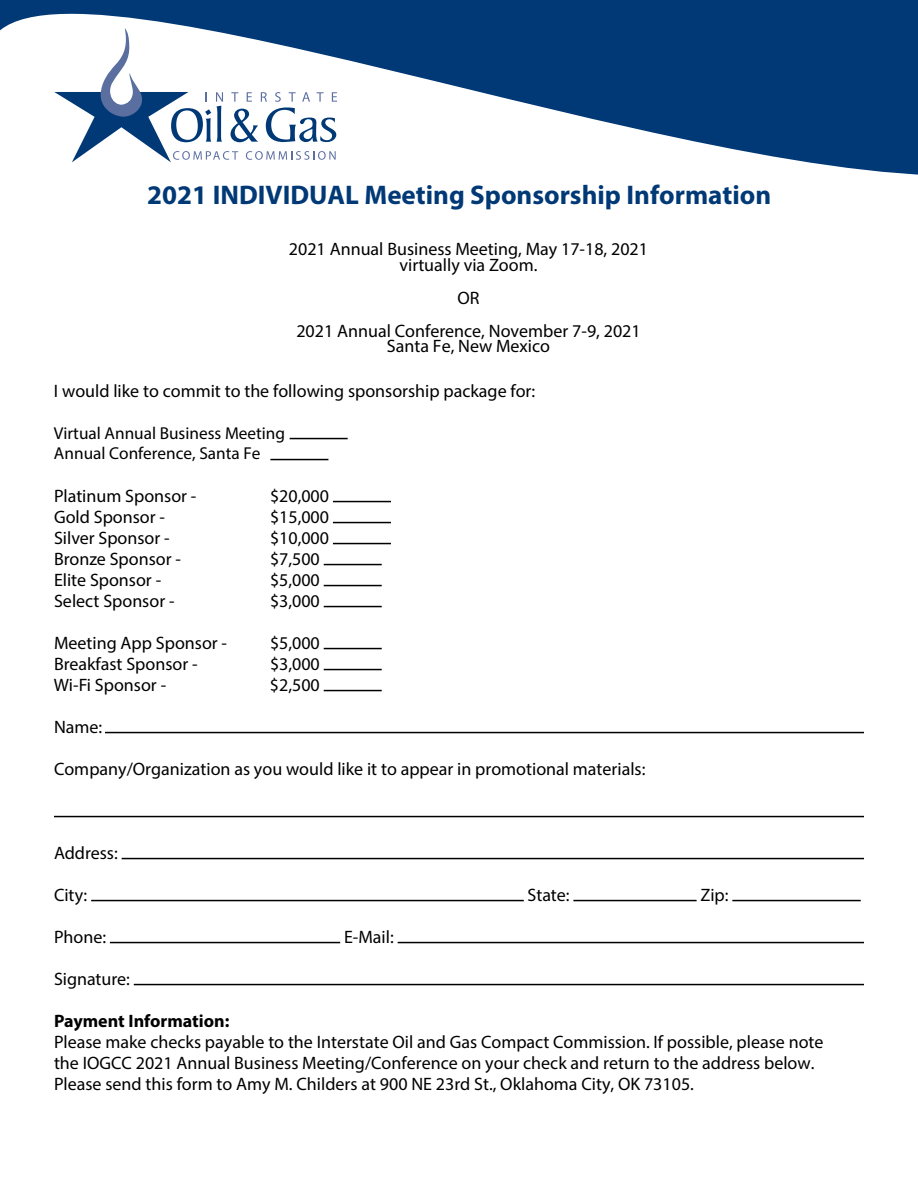
<style>
.page{position:relative;width:918px;height:1188px;background:#fff}
.page>*{position:absolute;margin:0;border:0;box-sizing:border-box;transform-origin:0 0}
.t1{font:700 27px "Myriad Pro";color:#003976}
.t2{font:18px/21px "Myriad Pro";color:#000;text-align:center}
.t3{font:700 18px "Myriad Pro";color:#000}
.t4{font:17.25px/19.6px "Myriad Pro";color:#000}
</style>
<div class="page">
<svg style="left:0;top:0;width:918px;height:175px;fill:#003976"></svg>
<hr style="left:290px;top:438px;width:58px;height:1px;background:#000">
<hr style="left:270px;top:459px;width:58px;height:1px;background:#000">
<hr style="left:333px;top:501px;width:58px;height:1px;background:#000">
<hr style="left:333px;top:522px;width:58px;height:1px;background:#000">
<hr style="left:333px;top:543px;width:58px;height:1px;background:#000">
<hr style="left:324px;top:564px;width:58px;height:1px;background:#000">
<hr style="left:324px;top:585px;width:58px;height:1px;background:#000">
<hr style="left:324px;top:606px;width:58px;height:1px;background:#000">
<hr style="left:324px;top:648px;width:58px;height:1px;background:#000">
<hr style="left:324px;top:669px;width:58px;height:1px;background:#000">
<hr style="left:324px;top:690px;width:58px;height:1px;background:#000">
<hr style="left:105px;top:732px;width:759px;height:1px;background:#000">
<hr style="left:54px;top:816px;width:810px;height:1px;background:#000">
<hr style="left:122px;top:858px;width:742px;height:1px;background:#000">
<hr style="left:91px;top:900px;width:433px;height:1px;background:#000">
<hr style="left:573px;top:900px;width:124px;height:1px;background:#000">
<hr style="left:732px;top:900px;width:129px;height:1px;background:#000">
<hr style="left:110px;top:942px;width:230px;height:1px;background:#000">
<hr style="left:398px;top:942px;width:466px;height:1px;background:#000">
<hr style="left:134px;top:984px;width:730px;height:1px;background:#000">
<h1 class="t1" style="left:147px;top:177px;width:625px">2021 INDIVIDUAL Meeting Sponsorship Information</h1>
<p class="t2" style="left:289px;top:240px;width:361px;line-height:16.5px">2021 Annual Business Meeting, May 17-18, 2021 virtually via Zoom.</p>
<p class="t2" style="left:296px;top:281px;width:346px;line-height:33px">OR<br>2021 Annual Conference, November 7-9, 2021</p>
<p class="t2" style="left:387px;top:335px;width:165px">Santa Fe, New Mexico</p>
<p class="t2" style="left:54px;top:380px;width:483px">I would like to commit to the following sponsorship package for:</p>
<p class="t4" style="left:54px;top:423px;width:233px">Virtual Annual Business Meeting<br>Annual Conference, Santa Fe</p>
<p class="t2" style="left:54px;top:485px;width:144px">Platinum Sponsor -</p>
<p class="t2" style="left:270px;top:485px;width:61px">$20,000</p>
<p class="t2" style="left:54px;top:506px;width:113px">Gold Sponsor -</p>
<p class="t2" style="left:270px;top:506px;width:61px">$15,000</p>
<p class="t2" style="left:54px;top:527px;width:117px">Silver Sponsor -</p>
<p class="t2" style="left:270px;top:527px;width:61px">$10,000</p>
<p class="t2" style="left:54px;top:548px;width:128px">Bronze Sponsor -</p>
<p class="t2" style="left:270px;top:548px;width:51px">$7,500</p>
<p class="t2" style="left:54px;top:569px;width:109px">Elite Sponsor -</p>
<p class="t2" style="left:270px;top:569px;width:51px">$5,000</p>
<p class="t2" style="left:54px;top:590px;width:122px">Select Sponsor -</p>
<p class="t2" style="left:270px;top:590px;width:51px">$3,000</p>
<p class="t2" style="left:54px;top:632px;width:175px">Meeting App Sponsor -</p>
<p class="t2" style="left:270px;top:632px;width:51px">$5,000</p>
<p class="t2" style="left:54px;top:653px;width:145px">Breakfast Sponsor -</p>
<p class="t2" style="left:270px;top:653px;width:51px">$3,000</p>
<p class="t2" style="left:54px;top:674px;width:114px">Wi-Fi Sponsor -</p>
<p class="t2" style="left:270px;top:674px;width:51px">$2,500</p>
<p class="t2" style="left:54px;top:716px;width:50px">Name:</p>
<p class="t2" style="left:54px;top:758px;width:593px">Company/Organization as you would like it to appear in promotional materials:</p>
<p class="t2" style="left:54px;top:842px;width:65px">Address:</p>
<p class="t2" style="left:54px;top:884px;width:35px">City:</p>
<p class="t2" style="left:528px;top:884px;width:43px">State:</p>
<p class="t2" style="left:700px;top:884px;width:30px">Zip:</p>
<p class="t2" style="left:54px;top:926px;width:54px">Phone:</p>
<p class="t2" style="left:344px;top:926px;width:51px">E-Mail:</p>
<p class="t2" style="left:54px;top:968px;width:77px">Signature:</p>
<p class="t3" style="left:54px;top:1010px;width:177px">Payment Information:</p>
<p class="t2" style="left:54px;top:1031px;width:771px;text-align:left">Please make checks payable to the Interstate Oil and Gas Compact Commission. If possible, please note the IOGCC 2021 Annual Business Meeting/Conference on your check and return to the address below.<br>Please send this form to Amy M. Childers at 900 NE 23rd St., Oklahoma City, OK 73105.</p>
</div>
